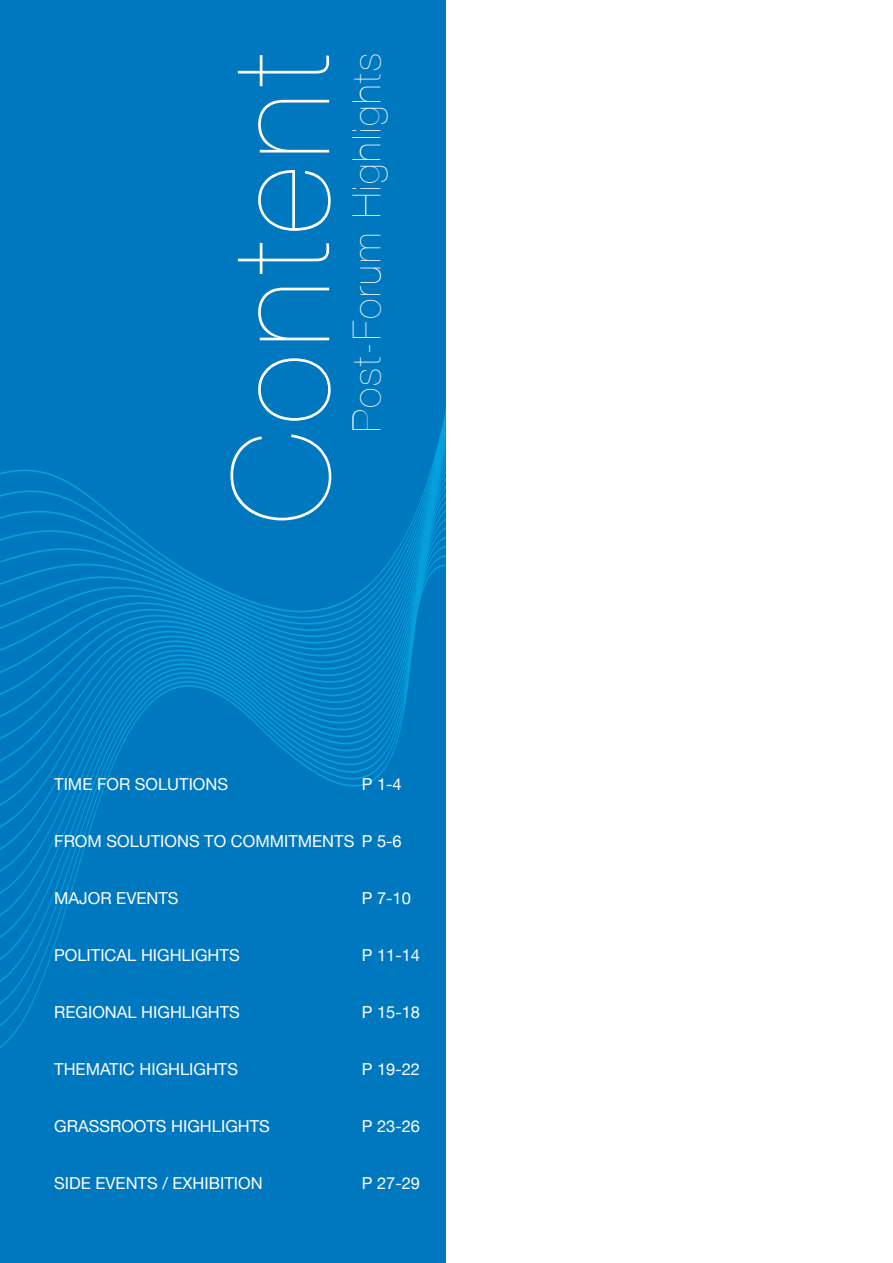
<style>
.page{position:relative;width:893px;height:1263px;background:#fff}
.page>*{position:absolute;margin:0;border:0;box-sizing:border-box;transform-origin:0 0}
.t1{font:200 135px "Helvetica Neue";letter-spacing:.05em;color:#fff}
.t2{font:200 39px "Helvetica Neue";letter-spacing:.05em;color:#fff}
.t3{font:16.5px "Helvetica Neue";color:#fff}
</style>
<div class="page">
<div style="left:0;top:0;width:463px;height:1263px;background:#0078c0"></div>
<svg style="left:0;top:409px;width:446px;height:639px"></svg>
<div style="left:446px;top:0;width:447px;height:1263px;background:#fff"></div>
<h1 class="t1" style="left:203px;top:524px;width:473px;rotate:-90deg">Content</h1>
<h2 class="t2" style="left:344px;top:432px;width:381px;rotate:-90deg">Post-Forum Highlights</h2>
<p class="t3" style="left:54px;top:774px;width:170px">TIME FOR SOLUTIONS</p>
<p class="t3" style="left:362px;top:774px;width:42px">P 1-4</p>
<p class="t3" style="left:54px;top:831px;width:288px">FROM SOLUTIONS TO COMMITMENTS</p>
<p class="t3" style="left:362px;top:831px;width:42px">P 5-6</p>
<p class="t3" style="left:54px;top:888px;width:112px">MAJOR EVENTS</p>
<p class="t3" style="left:362px;top:888px;width:51px">P 7-10</p>
<p class="t3" style="left:54px;top:945px;width:163px">POLITICAL HIGH LIGHTS</p>
<p class="t3" style="left:362px;top:945px;width:60px">P 11-14</p>
<p class="t3" style="left:54px;top:1002px;width:163px">REGIONAL HIGH LIGHTS</p>
<p class="t3" style="left:362px;top:1002px;width:60px">P 15-18</p>
<p class="t3" style="left:54px;top:1059px;width:161px">TH EMATIC HIGH LIGHTS</p>
<p class="t3" style="left:362px;top:1059px;width:60px">P 19-22</p>
<p class="t3" style="left:54px;top:1116px;width:193px">GRASSROOTS HIGH LIGHTS</p>
<p class="t3" style="left:362px;top:1116px;width:60px">P 23-26</p>
<p class="t3" style="left:54px;top:1173px;width:210px">SIDE EVENTS / EXH IBITION</p>
<p class="t3" style="left:362px;top:1173px;width:60px">P 27-29</p>
</div>
